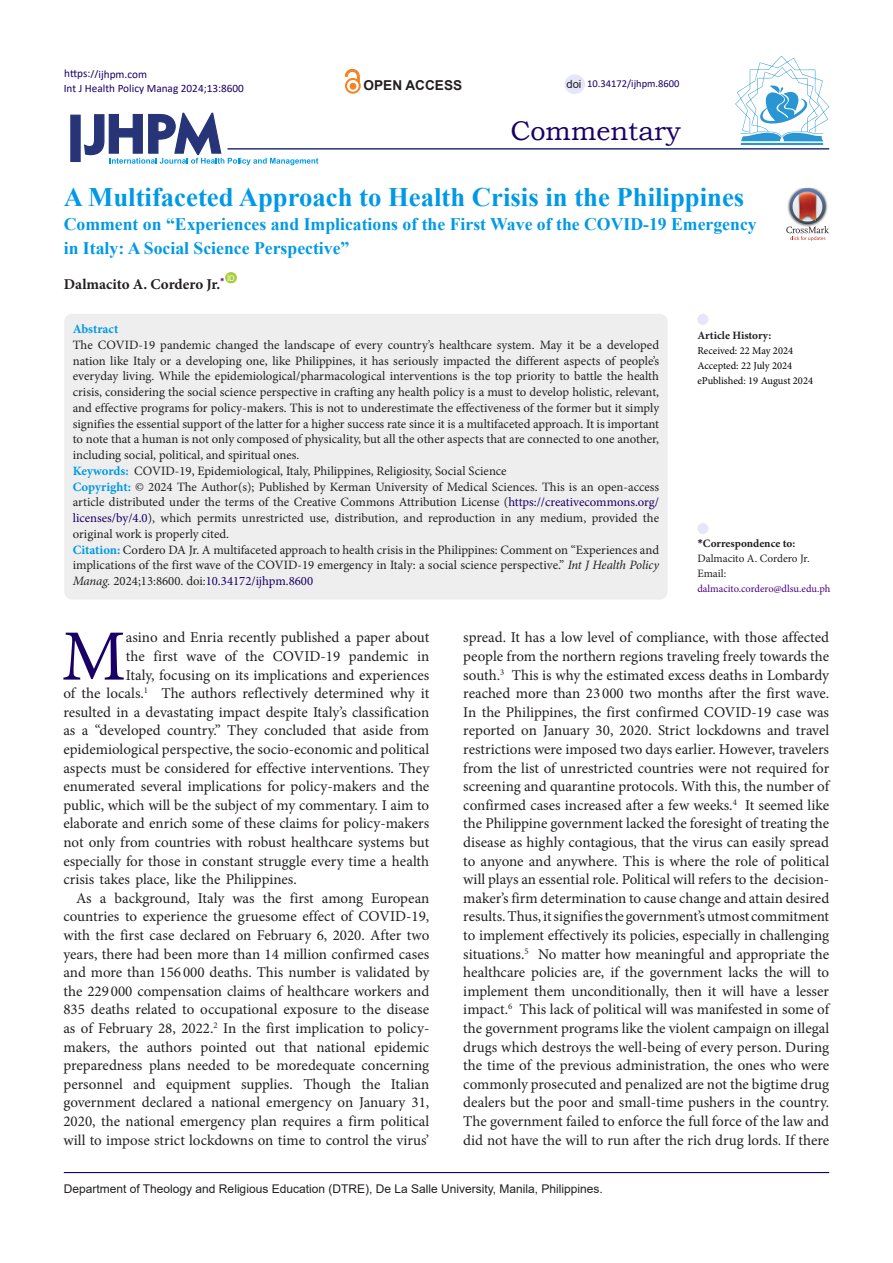
<style>
.page{position:relative;width:893px;height:1263px;background:#fff}
.page>*{position:absolute;margin:0;border:0;box-sizing:border-box;transform-origin:0 0}
.t1{font:72.3px "Minion Pro";color:#190066}
.t2{font:27px "Bookman Old Style";color:#190066}
.Default{font:700 26.7px "Times New Roman";color:#0099e5}
.Default-2{font:700 17.7px/24px "Times New Roman";color:#0099e5}
.t3{font:15px/18.6px "Minion Pro";color:#231f20;text-align:justify}
.Default-3{font:700 15px "Minion Pro";color:#231f20}
.t4{font:700 13.65px "Arial";color:#231f20}
.t5{font:12.75px/15.8px "Minion Pro";color:#231f20;text-align:justify}
.Default-4{font:700 12.75px "Minion Pro";color:#0099e5}
.t6{font:12px "Arial";color:#231f20}
.t7{font:11.25px "Calibri";color:#190066}
.t8{font:700 11.25px "Minion Pro";color:#231f20}
.t9{font:11.25px "Minion Pro";color:#231f20}
.t10{font:11.25px "Arial";color:#231f20}
.t11{font:10.5px "Minion Pro";color:#000}
.t12{font:10.5px "Minion Pro";color:#4b0082}
.t13{font:10.5px "Calibri";color:#190066}
.t14{font:7.8px "Arial";color:#fff}
.s1{font-weight:700;color:#0099e5}
.s2{color:#190066}
.s3{font-style:italic}
.s4{font-family:"Calibri"}
</style>
<div class="page">
<svg style="left:84px;top:112px;width:234px;height:53px"></svg>
<div style="left:70px;top:115px;width:11px;height:47px;background:#273578;border:1px solid #273578"></div>
<div style="left:225px;top:272px;width:12px;height:11px;background:#a6ce39;border-radius:50%"></div>
<hr style="left:227px;top:148px;width:602px;height:2px;background:#273578">
<div style="left:64px;top:314px;width:604px;height:286px;background:#eee;border-radius:8px"></div>
<div style="left:697px;top:523px;width:11px;height:11px;background:#e6e6fa;border-radius:50%"></div>
<div style="left:697px;top:314px;width:11px;height:11px;background:#e6e6fa;border-radius:50%"></div>
<hr style="left:64px;top:1172px;width:765px;height:1px;background:#190066">
<hr style="left:741px;top:143px;width:82px;height:2px;background:#2995d2">
<svg style="left:735px;top:56px;width:94px;height:85px"></svg>
<div style="left:564px;top:74px;width:21px;height:20px;background:#e6e6fa;border-radius:50%"></div>
<img style="left:798px;top:188px;width:18px;height:1px">
<svg style="left:786px;top:189px;width:43px;height:52px"></svg>
<div style="left:345px;top:78px;width:16px;height:16px;border:2px solid #f58220;border-radius:50%"></div>
<svg style="left:345px;top:69px;width:14px;height:20px"></svg>
<p class="t7" style="left:64px;top:66px;width:84px">https://ijhpm.com</p>
<p class="t7" style="left:64px;top:81px;width:182px">Int J Health Policy Manag 2024;13:8600</p>
<p class="t4" style="left:364px;top:76px;width:100px">OPEN ACCESS</p>
<p class="t10" style="left:566px;top:76px;width:17px">doi</p>
<p class="t13" style="left:587px;top:76px;width:94px">10.34172/ijhpm.8600</p>
<p class="t2" style="left:510px;top:113px;width:172px">Commentary</p>
<p class="Default" style="left:64px;top:178px;width:682px">A Multifaceted Approach to Health Crisis in the Philippines</p>
<p class="Default-2" style="left:64px;top:211px;width:694px">Comment on “Experiences and Implications of the First Wave of the COVID-19 Emergency in Italy: A Social Science Perspective”</p>
<p class="Default-3" style="left:64px;top:273px;width:162px">Dalmacito A. Cordero Jr.<sup>*</sup></p>
<p class="t14" style="left:227px;top:273px;width:9px">ID</p>
<p class="Default-4" style="left:73px;top:320px;width:47px">Abstract</p>
<p class="t5" style="left:73px;top:337px;width:588px">The COVID-19 pandemic changed the landscape of every country’s healthcare system. May it be a developed nation like Italy or a developing one, like Philippines, it has seriously impacted the different aspects of people’s everyday living. While the epidemiological/pharmacological interventions is the top priority to battle the health crisis, considering the social science perspective in crafting any health policy is a must to develop holistic, relevant, and effective programs for policy-makers. This is not to underestimate the effectiveness of the former but it simply signifies the essential support of the latter for a higher success rate since it is a multifaceted approach. It is important to note that a human is not only composed of physicality, but all the other aspects that are connected to one another, including social, political, and spiritual ones.</p>
<p class="t5" style="left:73px;top:463px;width:435px"><span class="s1">Keywords:</span> COVID-19, Epidemiological, Italy, Philippines, Religiosity, Social Science</p>
<p class="t5" style="left:73px;top:479px;width:588px"><span class="s1">Copyright:</span> © 2024 The Author(s); Published by Kerman University of Medical Sciences. This is an open-access article distributed under the terms of the Creative Commons Attribution License (<span class="s2">https://creativecommons.org/ licenses/by/4.0</span>), which permits unrestricted use, distribution, and reproduction in any medium, provided the original work is properly cited.</p>
<p class="t5" style="left:73px;top:542px;width:588px"><span class="s1">Citation:</span> Cordero DA Jr. A multifaceted approach to health crisis in the Philippines: Comment on “Experiences and implications of the first wave of the COVID-19 emergency in Italy: a social science perspective.” <span class="s3">Int J Health Policy Manag.</span> 2024;13:8600. doi:<span class="s2">10.34172/ijhpm.8600</span></p>
<p class="t8" style="left:697px;top:536px;width:99px"><span class="s4">*</span>Correspondence to:</p>
<p class="t8" style="left:697px;top:328px;width:76px">Article History:</p>
<p class="t11" style="left:697px;top:344px;width:97px">Received: 22 May 2024</p>
<p class="t11" style="left:697px;top:359px;width:96px">Accepted: 22 July 2024</p>
<p class="t11" style="left:697px;top:374px;width:117px">ePublished: 19 August 2024</p>
<p class="t9" style="left:697px;top:551px;width:114px">Dalmacito A. Cordero Jr.</p>
<p class="t9" style="left:697px;top:566px;width:30px">Email:</p>
<p class="t12" style="left:697px;top:582px;width:135px">dalmacito.cordero@dlsu.edu.ph</p>
<p class="t1" style="left:62px;top:608px;width:66px">M</p>
<p class="t3" style="left:126px;top:628px;width:305px">asino and Enria recently published a paper about</p>
<p class="t3" style="left:126px;top:647px;width:305px">the first wave of the COVID-19 pandemic in</p>
<p class="t3" style="left:126px;top:666px;width:305px">Italy, focusing on its implications and experiences</p>
<p class="t3" style="left:63px;top:684px;width:367px">of the locals.<sup>1</sup> The authors reflectively determined why it</p>
<p class="t3" style="left:63px;top:703px;width:367px">resulted in a devastating impact despite Italy’s classification</p>
<p class="t3" style="left:63px;top:721px;width:367px">as a “developed country.” They concluded that aside from</p>
<p class="t3" style="left:63px;top:740px;width:367px">epidemiological perspective, the socio-economic and political</p>
<p class="t3" style="left:63px;top:759px;width:367px">aspects must be considered for effective interventions. They</p>
<p class="t3" style="left:63px;top:777px;width:367px">enumerated several implications for policy-makers and the</p>
<p class="t3" style="left:63px;top:796px;width:367px">public, which will be the subject of my commentary. I aim to</p>
<p class="t3" style="left:63px;top:814px;width:367px">elaborate and enrich some of these claims for policy-makers</p>
<p class="t3" style="left:63px;top:833px;width:367px">not only from countries with robust healthcare systems but</p>
<p class="t3" style="left:63px;top:852px;width:367px">especially for those in constant struggle every time a health</p>
<p class="t3" style="left:63px;top:870px;width:235px">crisis takes place, like the Philippines.</p>
<p class="t3" style="left:63px;top:889px;width:367px;text-indent:13px">As a background, Italy was the first among European countries to experience the gruesome effect of COVID-19, with the first case declared on February 6, 2020. After two years, there had been more than 14 million confirmed cases and more than 156 000 deaths. This number is validated by the 229 000 compensation claims of healthcare workers and 835 deaths related to occupational exposure to the disease as of February 28, 2022.<sup>2</sup> In the first implication to policy&shy;makers, the authors pointed out that national epidemic preparedness plans needed to be moredequate concerning personnel and equipment supplies. Though the Italian government declared a national emergency on January 31, 2020, the national emergency plan requires a firm political will to impose strict lockdowns on time to control the virus’</p>
<p class="t3" style="left:463px;top:628px;width:367px">spread. It has a low level of compliance, with those affected people from the northern regions traveling freely towards the south.<sup>3</sup> This is why the estimated excess deaths in Lombardy reached more than 23 000 two months after the first wave.<br>In the Philippines, the first confirmed COVID-19 case was reported on January 30, 2020. Strict lockdowns and travel restrictions were imposed two days earlier. However, travelers from the list of unrestricted countries were not required for screening and quarantine protocols. With this, the number of confirmed cases increased after a few weeks.<sup>4</sup> It seemed like the Philippine government lacked the foresight of treating the disease as highly contagious, that the virus can easily spread to anyone and anywhere. This is where the role of political will plays an essential role. Political will refers to the decision&shy;maker’s firm determination to cause change and attain desired results. Thus, it signifies the government’s utmost commitment to implement effectively its policies, especially in challenging situations.<sup>5</sup> No matter how meaningful and appropriate the healthcare policies are, if the government lacks the will to implement them unconditionally, then it will have a lesser impact.<sup>6</sup> This lack of political will was manifested in some of the government programs like the violent campaign on illegal drugs which destroys the well-being of every person. During the time of the previous administration, the ones who were commonly prosecuted and penalized are not the bigtime drug dealers but the poor and small-time pushers in the country.<br>The government failed to enforce the full force of the law and did not have the will to run after the rich drug lords. If there</p>
<p class="t6" style="left:64px;top:1180px;width:541px">Department of Theology and Religious Education (DTRE), De La Salle University, Manila, Philippines.</p>
</div>
